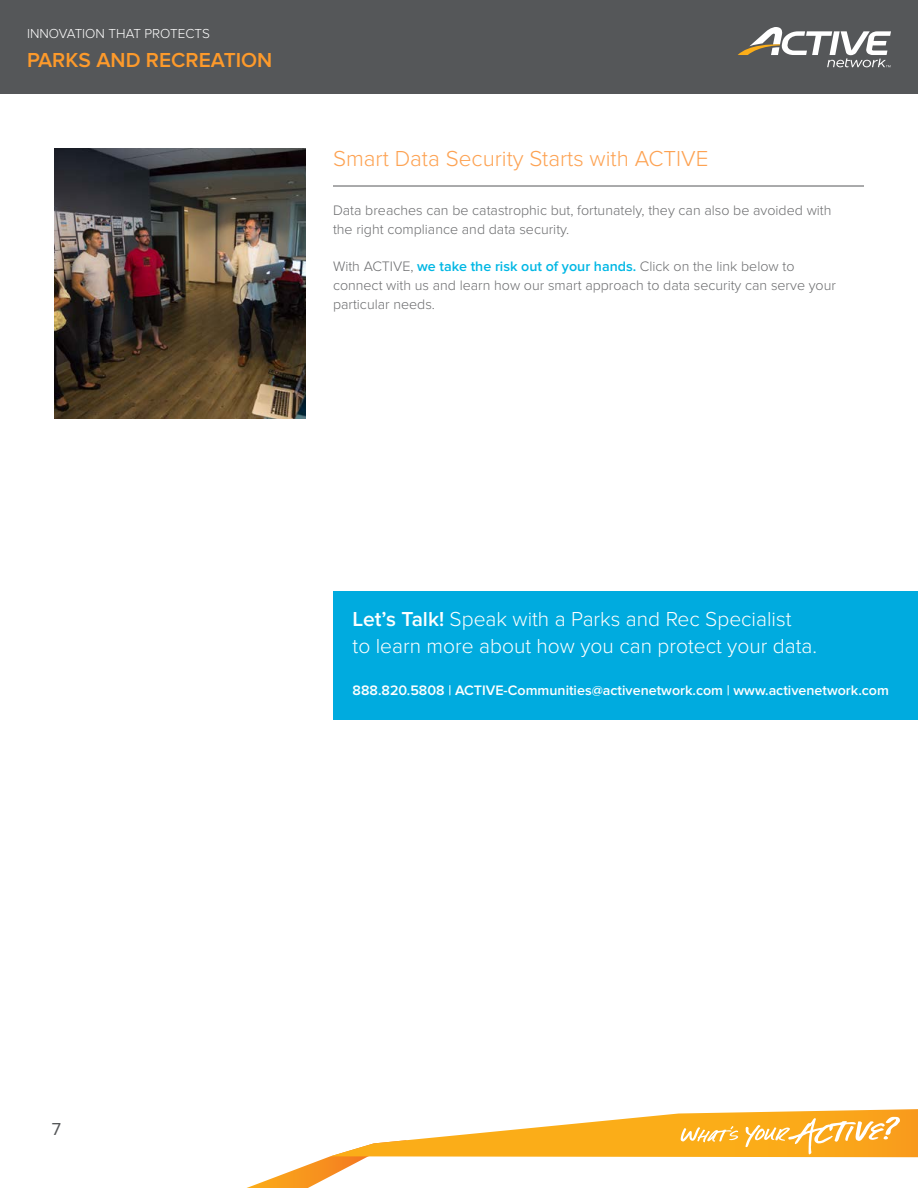
<style>
.page{position:relative;width:918px;height:1188px;background:#fff}
.page>*{position:absolute;margin:0;border:0;box-sizing:border-box;transform-origin:0 0}
.t1{font:300 22.5px "Proxima Nova";color:#fda252}
.t2{font:300 21px/27px "Proxima Nova";color:#fdffff}
.t3{font:600 21px "Proxima Nova";color:#fd9a2b}
.t4{font:18px "Proxima Nova";color:#555759}
.t5{font:300 14.25px/18.8px "Proxima Nova";color:#6b6c6e}
.t6{font:600 14.25px "Proxima Nova";color:#fdffff}
.t7{font:300 13.5px "Proxima Nova";color:#fff}
.s1{font-weight:600;color:#00b7e4}
.s2{font-weight:600}
</style>
<div class="page">
<svg style="left:247px;top:1109px;width:671px;height:79px"></svg>
<div style="left:0;top:0;width:918px;height:94px;background:#555759"></div>
<svg style="left:738px;top:27px;width:153px;height:40px"></svg>
<hr style="left:333px;top:186px;width:531px;height:1px;background:#555759">
<img style="left:54px;top:148px;width:252px;height:270px">
<div style="left:333px;top:591px;width:585px;height:128px;background:#00abdf"></div>
<p class="t7" style="left:27px;top:25px;width:184px">INNOVATION THAT PROTECTS</p>
<h2 class="t3" style="left:27px;top:48px;width:247px">PARKS AND RECREATION</h2>
<h1 class="t1" style="left:333px;top:146px;width:374px">Smart Data Security Starts with ACTIVE</h1>
<p class="t5" style="left:333px;top:201px;width:500px">Data breaches can be catastrophic but, fortunately, they can also be avoided with the right compliance and data security.</p>
<p class="t5" style="left:333px;top:257px;width:504px">With ACTIVE, <span class="s1">we take the risk out of your hands.</span> Click on the link below to connect with us and learn how our smart approach to data security can serve your particular needs.</p>
<h2 class="t2" style="left:353px;top:605px;width:466px"><span class="s2">Let’s Talk!</span> Speak with a Parks and Rec Specialist<br>to learn more about how you can protect your data.</h2>
<p class="t6" style="left:353px;top:682px;width:538px">888.820.5808 | ACTIVE-Communities@activenetwork.com | www.activenetwork.com</p>
<p class="t4" style="left:52px;top:1118px;width:11px">7</p>
</div>
